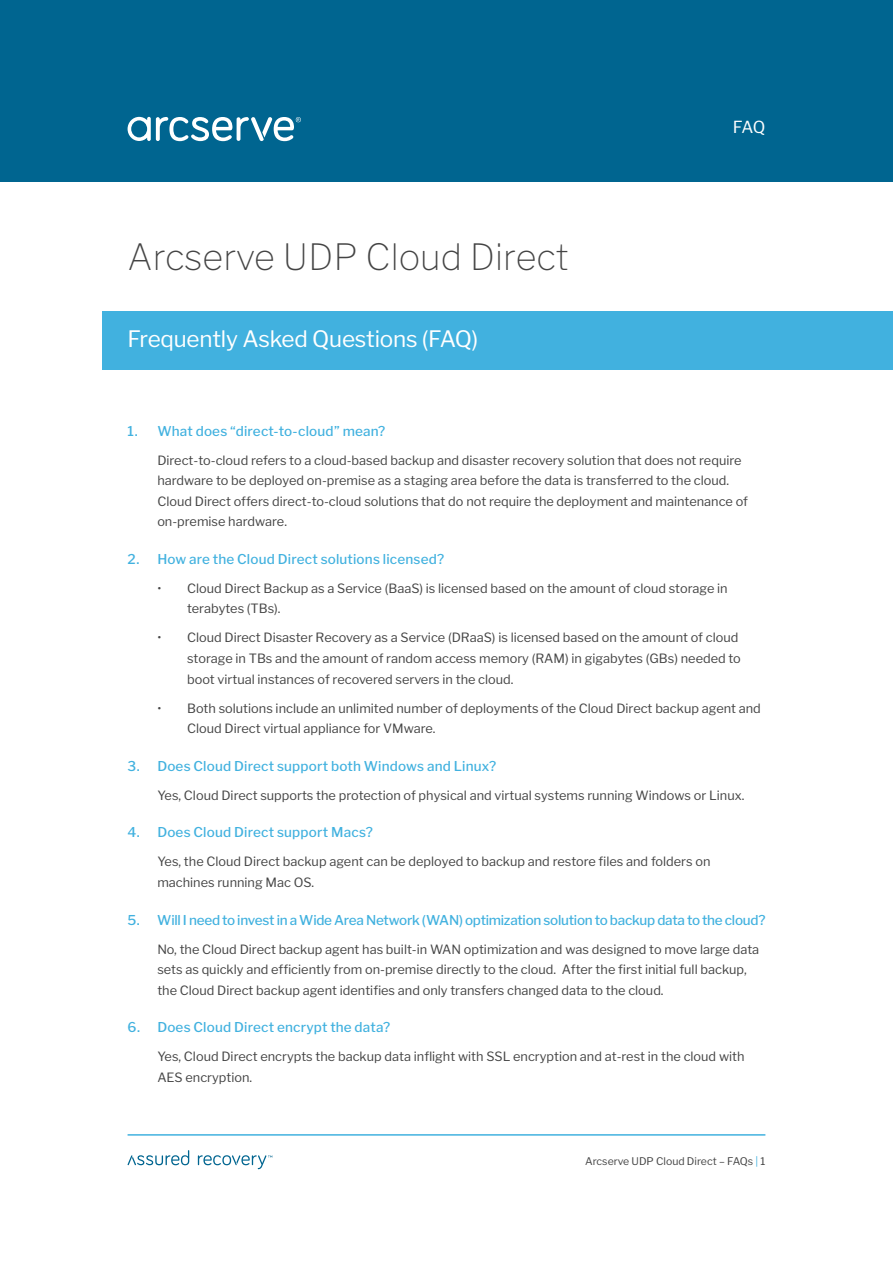
<style>
.page{position:relative;width:893px;height:1263px;background:#fff}
.page>*{position:absolute;margin:0;border:0;box-sizing:border-box;transform-origin:0 0}
.t1{font:100 36px "Libre Franklin";color:#444}
.t2{font:22.5px "Libre Franklin";letter-spacing:-.01em;color:#fff}
.t3{font:16.5px "Libre Franklin";color:#fff}
.t4{font:500 13.5px "Libre Franklin";letter-spacing:.01em;color:#41b1df}
.t5{font:500 13.5px "Libre Franklin";letter-spacing:-.02em;color:#41b1df}
.t6{font:12.75px/20.5px "Libre Franklin";color:#444}
.t7{font:10.5px "Libre Franklin";color:#444}
.s1{color:#41b1df}
</style>
<div class="page">
<div style="left:0;top:0;width:893px;height:182px;background:#006590"></div>
<hr style="left:128px;top:1134px;width:637px;height:2px;background:#41b1df">
<svg style="left:128px;top:1150px;width:61px;height:15px"></svg>
<svg style="left:198px;top:1155px;width:74px;height:14px"></svg>
<svg style="left:128px;top:117px;width:173px;height:24px"></svg>
<div style="left:102px;top:311px;width:791px;height:58px;background:#41b1df"></div>
<p class="t1" style="left:128px;top:236px;width:443px">Arcserve UDP Cloud Direct</p>
<p class="t2" style="left:128px;top:325px;width:352px">Frequently Asked Questions (FAQ)</p>
<p class="t3" style="left:733px;top:117px;width:34px">FAQ</p>
<p class="t4" style="left:128px;top:422px;width:259px">1. What does “direct-to-cloud” mean?</p>
<p class="t6" style="left:157px;top:450px;width:592px">Direct-to-cloud refers to a cloud-based backup and disaster recovery solution that does not require hardware to be deployed on-premise as a staging area before the data is transferred to the cloud.<br>Cloud Direct offers direct-to-cloud solutions that do not require the deployment and maintenance of on-premise hardware.</p>
<p class="t4" style="left:128px;top:551px;width:318px">2. How are the Cloud Direct solutions licensed?</p>
<p class="t6" style="left:187px;top:578px;width:542px;text-indent:-30px">• Cloud Direct Backup as a Service (BaaS) is licensed based on the amount of cloud storage in terabytes (TBs).</p>
<p class="t6" style="left:187px;top:627px;width:555px;text-indent:-30px">• Cloud Direct Disaster Recovery as a Service (DRaaS) is licensed based on the amount of cloud storage in TBs and the amount of random access memory (RAM) in gigabytes (GBs) needed to boot virtual instances of recovered servers in the cloud.</p>
<p class="t6" style="left:187px;top:698px;width:575px;text-indent:-30px">• Both solutions include an unlimited number of deployments of the Cloud Direct backup agent and<br>Cloud Direct virtual appliance for VMware.</p>
<p class="t4" style="left:128px;top:758px;width:370px">3. Does Cloud Direct support both Windows and Linux?</p>
<p class="t6" style="left:157px;top:785px;width:588px">Yes, Cloud Direct supports the protection of physical and virtual systems running Windows or Linux.</p>
<p class="t4" style="left:128px;top:824px;width:247px">4. Does Cloud Direct support Macs?</p>
<p class="t6" style="left:157px;top:851px;width:555px">Yes, the Cloud Direct backup agent can be deployed to backup and restore files and folders on machines running Mac OS.</p>
<p class="t5" style="left:128px;top:911px;width:640px">5. Will I need to invest in a Wide Area Network (WAN) optimization solution to backup data to the cloud?</p>
<p class="t6" style="left:157px;top:939px;width:603px">No, the Cloud Direct backup agent has built-in WAN optimization and was designed to move large data sets as quickly and efficiently from on-premise directly to the cloud. After the first initial full backup, the Cloud Direct backup agent identifies and only transfers changed data to the cloud.</p>
<p class="t4" style="left:128px;top:1019px;width:264px">6. Does Cloud Direct encrypt the data?</p>
<p class="t6" style="left:157px;top:1046px;width:589px">Yes, Cloud Direct encrypts the backup data inflight with SSL encryption and at-rest in the cloud with<br>AES encryption.</p>
<p class="t7" style="left:585px;top:1155px;width:182px">Arcserve UDP Cloud Direct – FAQs <span class="s1">|</span> 1</p>
</div>
